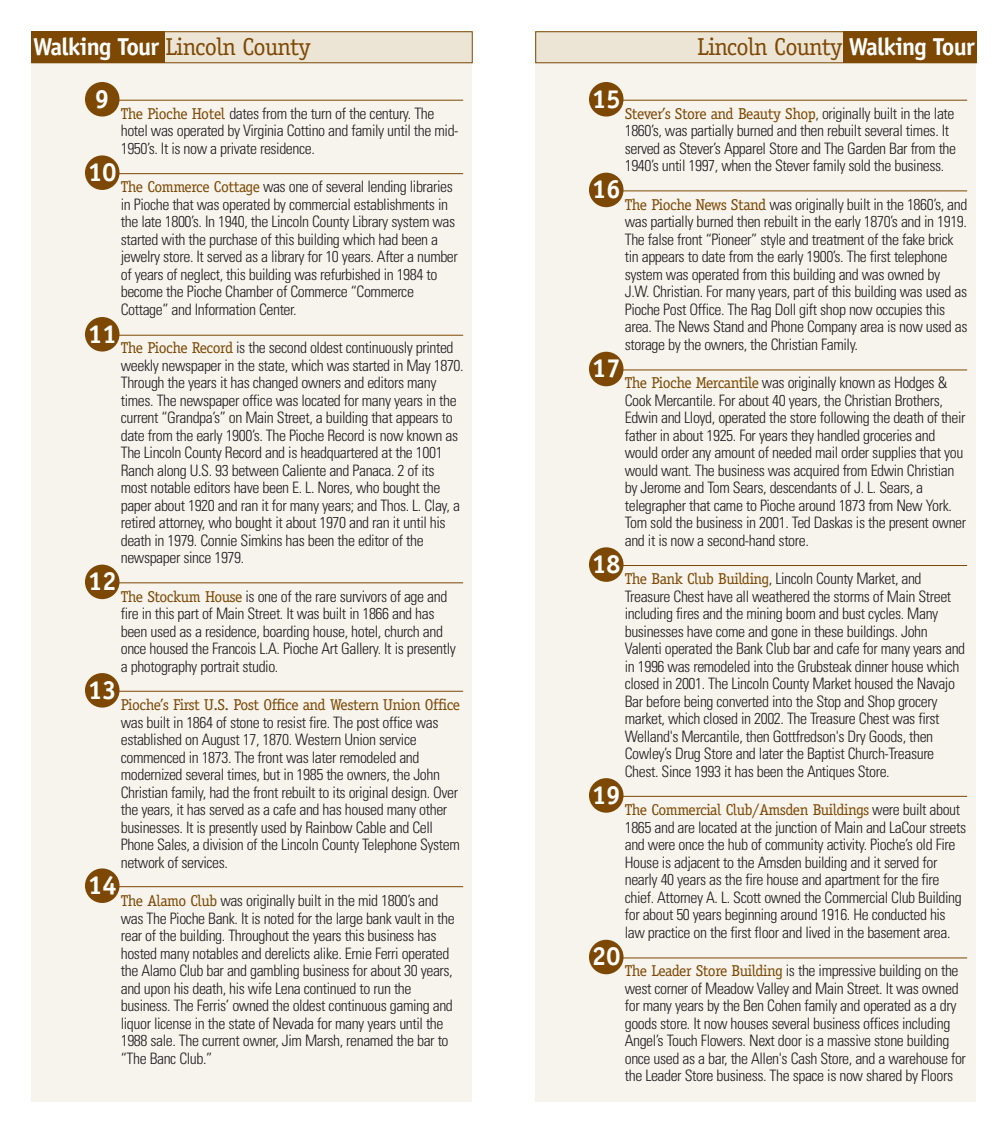
<style>
.page{position:relative;width:1008px;height:1134px;background:#fff}
.page>*{position:absolute;margin:0;border:0;box-sizing:border-box;transform-origin:0 0}
.t1{font:700 26.25px "Officina Sans";color:#fff}
.t2{font:24.5px "Officina Serif";letter-spacing:-.03em;color:#7d4803}
.t3{font:300 condensed 15.75px/17.5px "Univers";letter-spacing:-.025em;color:#231f20}
.t4{font:15.75px "Officina Serif";letter-spacing:-.03em;color:#7d4803}
.s1{font-family:"Officina Sans";font-weight:700;color:#fff}
.s2{font-family:"Officina Serif";font-weight:400;font-stretch:normal;color:#7d4803}
.s3{font-family:"Univers";font-weight:300;font-stretch:condensed;color:#231f20}
</style>
<div class="page">
<div style="left:32px;top:32px;width:440px;height:1070px;background:#f6f4ed"></div>
<div style="left:536px;top:32px;width:440px;height:1070px;background:#f6f4ed"></div>
<div style="left:536px;top:32px;width:440px;height:31px;background:#ece4d5"></div>
<div style="left:843px;top:32px;width:133px;height:31px;background:#7d4803"></div>
<div style="left:32px;top:32px;width:440px;height:31px;background:#ece4d5"></div>
<div style="left:32px;top:32px;width:133px;height:31px;background:#7d4803"></div>
<hr style="left:112px;top:100px;width:351px;height:1px;background:#7d4803">
<div style="left:85px;top:82px;width:35px;height:35px;background:#7d4803;border-radius:50%"></div>
<hr style="left:616px;top:100px;width:351px;height:1px;background:#7d4803">
<div style="left:589px;top:82px;width:35px;height:35px;background:#7d4803;border-radius:50%"></div>
<hr style="left:616px;top:190px;width:351px;height:1px;background:#7d4803">
<div style="left:589px;top:173px;width:35px;height:34px;background:#7d4803;border-radius:50%"></div>
<hr style="left:616px;top:370px;width:351px;height:1px;background:#7d4803">
<div style="left:589px;top:352px;width:35px;height:34px;background:#7d4803;border-radius:50%"></div>
<hr style="left:616px;top:565px;width:351px;height:1px;background:#7d4803">
<div style="left:589px;top:547px;width:35px;height:35px;background:#7d4803;border-radius:50%"></div>
<hr style="left:616px;top:796px;width:351px;height:1px;background:#7d4803">
<div style="left:589px;top:778px;width:35px;height:35px;background:#7d4803;border-radius:50%"></div>
<hr style="left:616px;top:958px;width:351px;height:1px;background:#7d4803">
<div style="left:589px;top:940px;width:35px;height:34px;background:#7d4803;border-radius:50%"></div>
<hr style="left:112px;top:173px;width:351px;height:1px;background:#7d4803">
<div style="left:85px;top:155px;width:35px;height:35px;background:#7d4803;border-radius:50%"></div>
<hr style="left:112px;top:335px;width:351px;height:1px;background:#7d4803">
<div style="left:85px;top:317px;width:35px;height:35px;background:#7d4803;border-radius:50%"></div>
<hr style="left:112px;top:582px;width:351px;height:1px;background:#7d4803">
<div style="left:85px;top:565px;width:35px;height:34px;background:#7d4803;border-radius:50%"></div>
<hr style="left:112px;top:691px;width:351px;height:1px;background:#7d4803">
<div style="left:85px;top:673px;width:35px;height:35px;background:#7d4803;border-radius:50%"></div>
<hr style="left:112px;top:886px;width:351px;height:1px;background:#7d4803">
<div style="left:85px;top:868px;width:35px;height:35px;background:#7d4803;border-radius:50%"></div>
<h2 class="t2" style="left:33px;top:37px;width:279px"><span class="s1">Walking Tour</span> Lincoln County</h2>
<h2 class="t2" style="left:697px;top:37px;width:279px">Lincoln County <span class="s1">Walking Tour</span></h2>
<h1 class="t1" style="left:95px;top:89px;width:16px">9</h1>
<h1 class="t1" style="left:592px;top:89px;width:31px">15</h1>
<p class="t3" style="left:121px;top:106px;width:339px"><span class="s2">The Pioche Hotel</span> dates from the turn of the century. The hotel was operated by Virginia Cottino and family until the mid-<br>1950’s. It is now a private residence.</p>
<p class="t3" style="left:121px;top:180px;width:339px"><span class="s2">The Commerce Cottage</span> was one of several lending libraries in Pioche that was operated by commercial establishments in the late 1800’s. In 1940, the Lincoln County Library system was started with the purchase of this building which had been a jewelry store. It served as a library for 10 years. After a number of years of neglect, this building was refurbished in 1984 to become the Pioche Chamber of Commerce “Commerce Cottage” and Information Center.</p>
<p class="t3" style="left:121px;top:341px;width:344px"><span class="s2">The Pioche Record</span> is the second oldest continuously printed weekly newspaper in the state, which was started in May 1870.<br>Through the years it has changed owners and editors many times. The newspaper office was located for many years in the current “Grandpa’s” on Main Street, a building that appears to date from the early 1900’s. The Pioche Record is now known as The Lincoln County Record and is headquartered at the 1001<br>Ranch along U.S. 93 between Caliente and Panaca. 2 of its most notable editors have been E. L. Nores, who bought the paper about 1920 and ran it for many years; and Thos. L. Clay, a retired attorney, who bought it about 1970 and ran it until his death in 1979. Connie Simkins has been the editor of the newspaper since 1979.</p>
<p class="t3" style="left:121px;top:589px;width:337px"><span class="s2">The Stockum House</span> is one of the rare survivors of age and fire in this part of Main Street. It was built in 1866 and has been used as a residence, boarding house, hotel, church and once housed the Francois L.A. Pioche Art Gallery. It is presently a photography portrait studio.</p>
<p class="t4" style="left:121px;top:699px;width:341px">Pioche’s First U.S. Post Office and Western Union Office</p>
<p class="t3" style="left:121px;top:715px;width:341px">was built in 1864 of stone to resist fire. The post office was established on August 17, 1870. Western Union service commenced in 1873. The front was later remodeled and modernized several times, but in 1985 the owners, the John Christian family, had the front rebuilt to its original design. Over the years, it has served as a cafe and has housed many other businesses. It is presently used by Rainbow Cable and Cell Phone Sales, a division of the Lincoln County Telephone System network of services.</p>
<p class="t3" style="left:121px;top:894px;width:335px"><span class="s2">The Alamo Club</span> was originally built in the mid 1800’s and was The Pioche Bank. It is noted for the large bank vault in the rear of the building. Throughout the years this business has hosted many notables and derelicts alike. Ernie Ferri operated the Alamo Club bar and gambling business for about 30 years, and upon his death, his wife Lena continued to run the business. The Ferris’ owned the oldest continuous gaming and liquor license in the state of Nevada for many years until the 1988 sale. The current owner, Jim Marsh, renamed the bar to “The Banc Club.”</p>
<p class="t4" style="left:625px;top:108px;width:331px">Stever’s Store and Beauty Shop<span class="s3">, originally built in the late</span></p>
<p class="t3" style="left:625px;top:124px;width:333px">1860’s, was partially burned and then rebuilt several times. It served as Stever’s Apparel Store and The Garden Bar from the<br>1940’s until 1997, when the Stever family sold the business.</p>
<p class="t3" style="left:625px;top:197px;width:344px"><span class="s2">The Pioche News Stand</span> was originally built in the 1860’s, and was partially burned then rebuilt in the early 1870’s and in 1919.<br>The false front “Pioneer” style and treatment of the fake brick tin appears to date from the early 1900’s. The first telephone system was operated from this building and was owned by J.W. Christian. For many years, part of this building was used as Pioche Post Office. The Rag Doll gift shop now occupies this area. The News Stand and Phone Company area is now used as storage by the owners, the Christian Family.</p>
<p class="t3" style="left:625px;top:376px;width:343px"><span class="s2">The Pioche Mercantile</span> was originally known as Hodges &amp; Cook Mercantile. For about 40 years, the Christian Brothers, Edwin and Lloyd, operated the store following the death of their father in about 1925. For years they handled groceries and would order any amount of needed mail order supplies that you would want. The business was acquired from Edwin Christian by Jerome and Tom Sears, descendants of J. L. Sears, a telegrapher that came to Pioche around 1873 from New York.<br>Tom sold the business in 2001. Ted Daskas is the present owner and it is now a second-hand store.</p>
<p class="t3" style="left:625px;top:572px;width:342px"><span class="s2">The Bank Club Building</span>, Lincoln County Market, and Treasure Chest have all weathered the storms of Main Street including fires and the mining boom and bust cycles. Many businesses have come and gone in these buildings. John Valenti operated the Bank Club bar and cafe for many years and in 1996 was remodeled into the Grubsteak dinner house which closed in 2001. The Lincoln County Market housed the Navajo Bar before being converted into the Stop and Shop grocery market, which closed in 2002. The Treasure Chest was first Welland's Mercantile, then Gottfredson's Dry Goods, then Cowley’s Drug Store and later the Baptist Church-Treasure Chest. Since 1993 it has been the Antiques Store.</p>
<p class="t4" style="left:625px;top:804px;width:337px">The Commercial Club/Amsden Buildings <span class="s3">were built about</span></p>
<p class="t3" style="left:625px;top:820px;width:343px">1865 and are located at the junction of Main and LaCour streets and were once the hub of community activity. Pioche’s old Fire House is adjacent to the Amsden building and it served for nearly 40 years as the fire house and apartment for the fire chief. Attorney A. L. Scott owned the Commercial Club Building for about 50 years beginning around 1916. He conducted his law practice on the first floor and lived in the basement area.</p>
<p class="t3" style="left:625px;top:964px;width:343px"><span class="s2">The Leader Store Building</span> is the impressive building on the west corner of Meadow Valley and Main Street. It was owned for many years by the Ben Cohen family and operated as a dry goods store. It now houses several business offices including Angel’s Touch Flowers. Next door is a massive stone building once used as a bar, the Allen's Cash Store, and a warehouse for the Leader Store business. The space is now shared by Floors</p>
<h1 class="t1" style="left:88px;top:162px;width:31px">10</h1>
<h1 class="t1" style="left:592px;top:179px;width:31px">16</h1>
<h1 class="t1" style="left:88px;top:324px;width:31px">11</h1>
<h1 class="t1" style="left:592px;top:358px;width:31px">17</h1>
<h1 class="t1" style="left:592px;top:554px;width:31px">18</h1>
<h1 class="t1" style="left:88px;top:571px;width:31px">12</h1>
<h1 class="t1" style="left:88px;top:680px;width:31px">13</h1>
<h1 class="t1" style="left:592px;top:785px;width:31px">19</h1>
<h1 class="t1" style="left:88px;top:875px;width:31px">14</h1>
<h1 class="t1" style="left:592px;top:946px;width:31px">20</h1>
</div>
